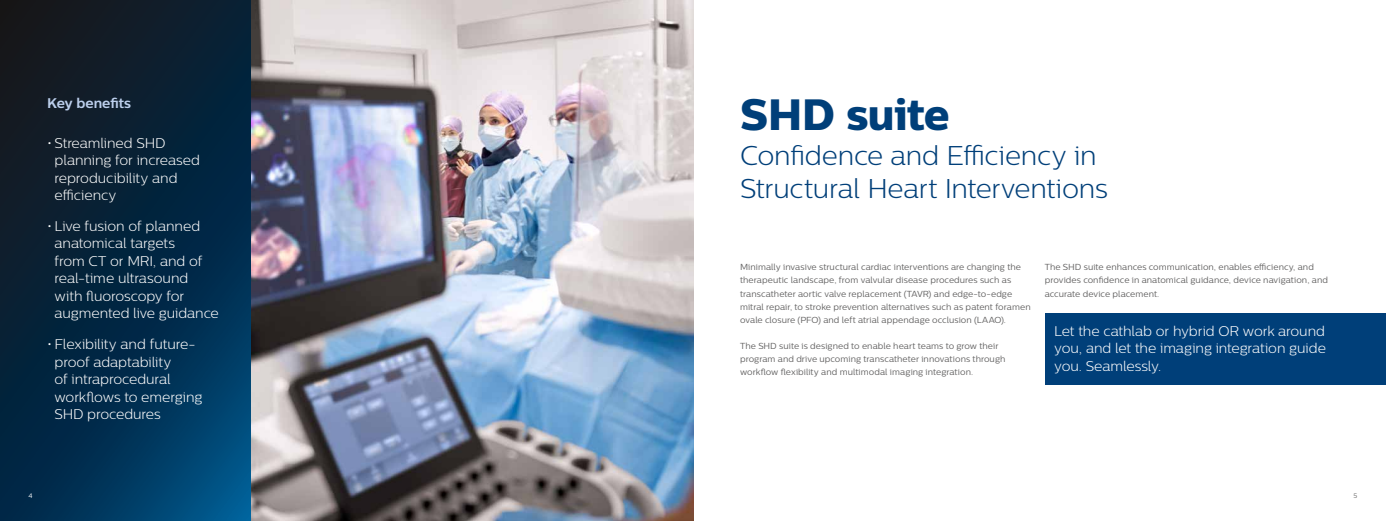
<style>
.page{position:relative;width:1386px;height:521px;background:#fff}
.page>*{position:absolute;margin:0;border:0;box-sizing:border-box;transform-origin:0 0}
.t1{font:43.75px "Centrale Sans X Bold";letter-spacing:-.015em;color:#003f79}
.t2{font:300 27.12px/32.6px "Centrale Sans";letter-spacing:-.01em;color:#003f79}
.t3{font:300 14px/17.5px "Centrale Sans";letter-spacing:-.005em;color:#fff}
.t4{font:700 14px "Centrale Sans";letter-spacing:-.005em;color:#bccfec}
.t5{font:8.75px/13.1px "Centrale Sans";letter-spacing:.005em;color:#646363}
.t6{font:6.56px "Centrale Sans";color:#646363}
.t7{font:6.56px "Centrale Sans";color:#fff}
</style>
<div class="page">
<div style="left:1045px;top:313px;width:341px;height:72px;background:#003f79"></div>
<img style="left:250px;top:0;width:444px;height:521px">
<svg style="left:0;top:0;width:250px;height:521px;background:#052841"></svg>
<h3 class="t4" style="left:47px;top:95px;width:85px">Key benefits</h3>
<h3 class="t3" style="left:55px;top:134px;width:147px;text-indent:-7px">• Streamlined SHD planning for increased reproducibility and efficiency</h3>
<h3 class="t3" style="left:55px;top:217px;width:166px;text-indent:-7px">• Live fusion of planned anatomical targets<br>from CT or MRI, and of real-time ultrasound with fluoroscopy for augmented live guidance</h3>
<h3 class="t3" style="left:55px;top:335px;width:150px;text-indent:-7px">• Flexibility and future&shy;proof adaptability<br>of intraprocedural workflows to emerging<br>SHD procedures</h3>
<p class="t7" style="left:29px;top:492px;width:5px">4</p>
<h1 class="t1" style="left:740px;top:88px;width:211px">SHD suite</h1>
<h2 class="t2" style="left:740px;top:139px;width:369px">Confidence and Efficiency in<br>Structural Heart Interventions</h2>
<p class="t5" style="left:740px;top:260px;width:292px">Minimally invasive structural cardiac interventions are changing the therapeutic landscape, from valvular disease procedures such as transcatheter aortic valve replacement (TAVR) and edge-to-edge mitral repair, to stroke prevention alternatives such as patent foramen ovale closure (PFO) and left atrial appendage occlusion (LAAO).</p>
<p class="t5" style="left:740px;top:339px;width:267px">The SHD suite is designed to enable heart teams to grow their program and drive upcoming transcatheter innovations through workflow flexibility and multimodal imaging integration.</p>
<p class="t5" style="left:1045px;top:260px;width:285px">The SHD suite enhances communication, enables efficiency, and provides confidence in anatomical guidance, device navigation, and accurate device placement.</p>
<h3 class="t3" style="left:1054px;top:322px;width:273px;text-align:justify">Let the cathlab or hybrid OR work around you, and let the imaging integration guide you. Seamlessly.</h3>
<p class="t6" style="left:1354px;top:492px;width:5px">5</p>
</div>
